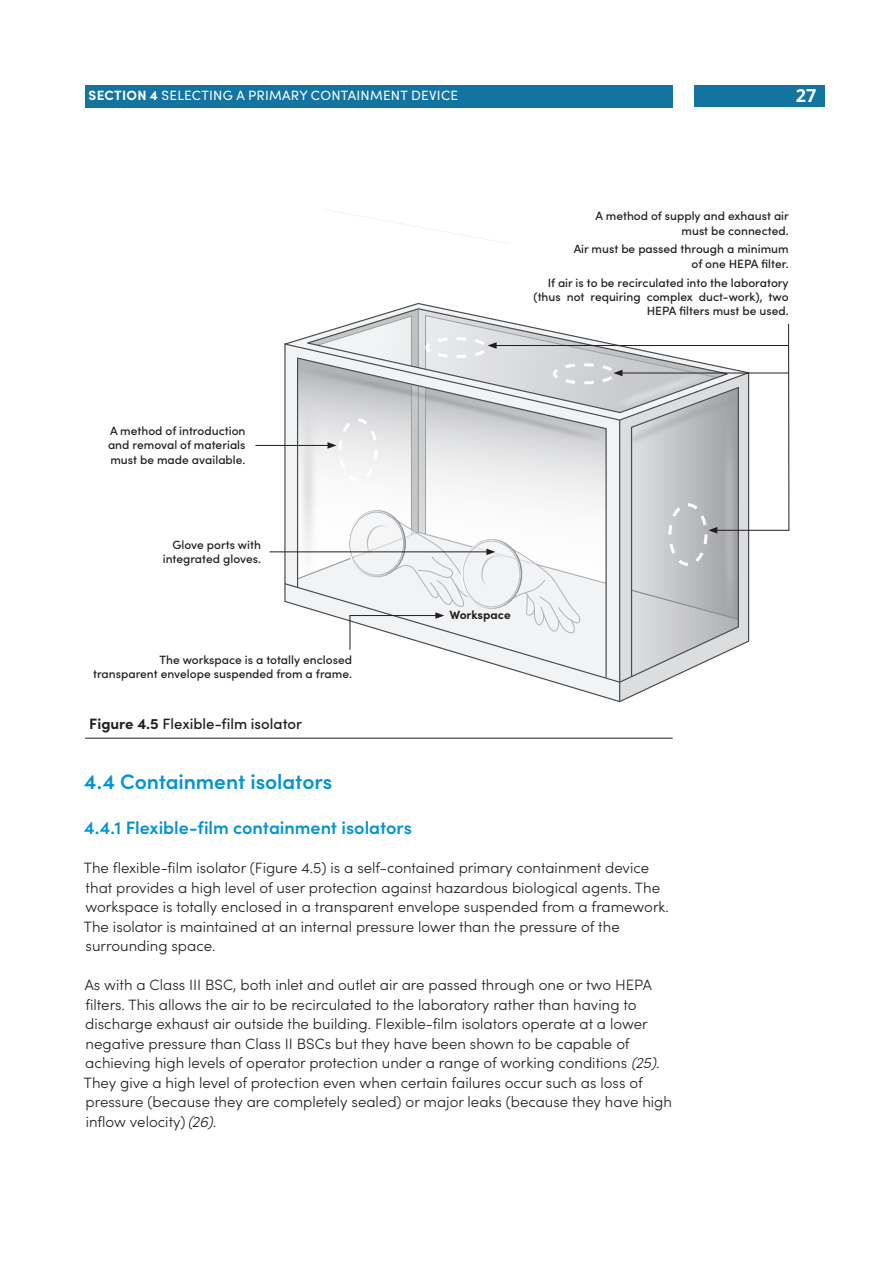
<style>
.page{position:relative;width:893px;height:1263px;background:#fff}
.page>*{position:absolute;margin:0;border:0;box-sizing:border-box;transform-origin:0 0}
.HEADING_2{font:600 21px "Sofia Pro";color:#0093d5}
.HEADING_3{font:600 18px "Sofia Pro";color:#0093d5}
.t1{font:700 18px "Open Sans";color:#fff}
.BODY{font:300 15px/19.5px "Sofia Pro";color:#231f20}
.BODY-2{font:500 15px "Sofia Pro";color:#231f20}
.t2{font:13.5px "Sofia Pro";letter-spacing:.02em;color:#fff}
.t3{font:500 12px/14.4px "Sofia Pro";color:#231f20;text-align:right}
.t4{font:700 12px "Sofia Pro";color:#231f20}
.s1{font-weight:700}
.s2{font-style:italic}
</style>
<div class="page">
<div style="left:85px;top:85px;width:588px;height:22px;background:#1373a1"></div>
<div style="left:694px;top:85px;width:131px;height:21px;background:#1373a1"></div>
<hr style="left:270px;top:552px;width:219px;height:1px;background:#231f20">
<hr style="left:255px;top:445px;width:75px;height:1px;background:#231f20">
<hr style="left:85px;top:738px;width:588px;height:1px;background:#231f20">
<svg style="left:283px;top:106px;width:506px;height:595px"></svg>
<p class="t2" style="left:89px;top:86px;width:371px"><span class="s1">SECTION 4</span> SELECTING A PRIMARY CONTAINMENT DEVICE</p>
<p class="t1" style="left:796px;top:83px;width:22px">27</p>
<p class="t3" style="left:596px;top:208px;width:195px">A method of supply and exhaust air</p>
<p class="t3" style="left:681px;top:223px;width:109px">must be connected.</p>
<p class="t3" style="left:574px;top:241px;width:216px">Air must be passed through a minimum</p>
<p class="t3" style="left:691px;top:256px;width:99px">of one HEPA filter.</p>
<p class="t3" style="left:548px;top:274px;width:242px">If air is to be recirculated into the laboratory</p>
<p class="t3" style="left:533px;top:289px;width:257px">(thus not requiring complex duct-work), two<br>HEPA filters must be used.</p>
<p class="t3" style="left:108px;top:423px;width:139px;text-align:justify">A method of introduction and removal of materials must be made available.</p>
<p class="t3" style="left:163px;top:537px;width:100px">Glove ports with integrated gloves.</p>
<p class="t3" style="left:159px;top:651px;width:194px">The workspace is a totally enclosed</p>
<p class="t3" style="left:93px;top:666px;width:261px">transparent envelope suspended from a frame.</p>
<p class="BODY-2" style="left:89px;top:713px;width:214px"><span class="s1">Figure 4.5</span> Flexible-film isolator</p>
<p class="t4" style="left:450px;top:605px;width:63px">Workspace</p>
<p class="HEADING_2" style="left:84px;top:766px;width:250px">4.4 Containment isolators</p>
<p class="HEADING_3" style="left:84px;top:814px;width:330px">4.4.1 Flexible-film containment isolators</p>
<p class="BODY" style="left:84px;top:857px;width:587px">The flexible-film isolator (Figure 4.5) is a self-contained primary containment device that provides a high level of user protection against hazardous biological agents. The workspace is totally enclosed in a transparent envelope suspended from a framework.<br>The isolator is maintained at an internal pressure lower than the pressure of the surrounding space.</p>
<p class="BODY" style="left:84px;top:974px;width:590px">As with a Class III BSC, both inlet and outlet air are passed through one or two HEPA filters. This allows the air to be recirculated to the laboratory rather than having to discharge exhaust air outside the building. Flexible-film isolators operate at a lower negative pressure than Class II BSCs but they have been shown to be capable of achieving high levels of operator protection under a range of working conditions <span class="s2">(25)</span>.<br>They give a high level of protection even when certain failures occur such as loss of pressure (because they are completely sealed) or major leaks (because they have high inflow velocity)<span class="s2">(26)</span>.</p>
</div>
